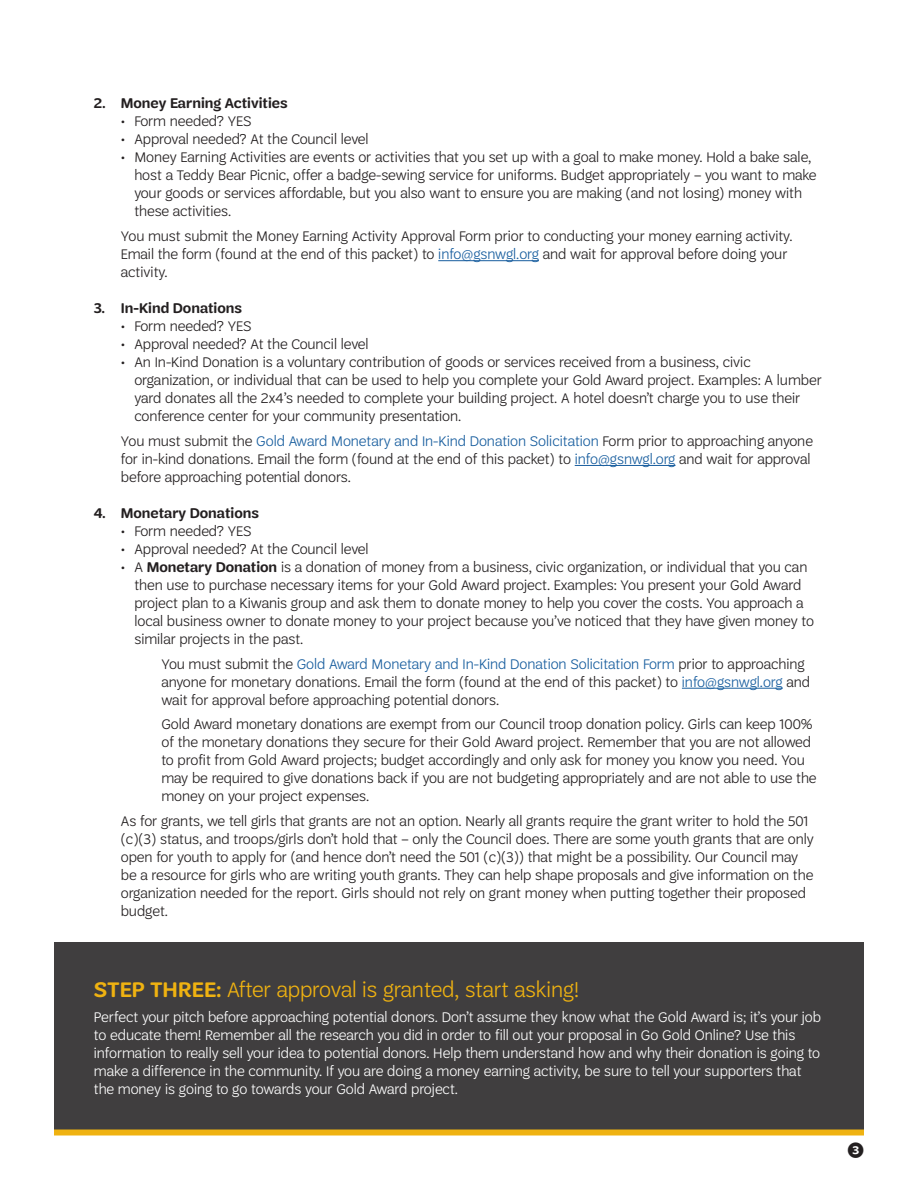
<style>
.page{position:relative;width:918px;height:1188px;background:#fff}
.page>*{position:absolute;margin:0;border:0;box-sizing:border-box;transform-origin:0 0}
.t1{font:300 22.5px "Trefoil Sans";color:#efb211}
.t2{font:500 21px "Trefoil Sans";color:#231f20}
.t3{font:300 15px/18px "Trefoil Sans";color:#231f20}
.t4{font:300 15px/18px "Trefoil Sans";color:#fff}
.t5{font:600 15px "Trefoil Sans";color:#231f20}
.s1{color:#175d9e}
.s2{font-weight:600}
</style>
<div class="page">
<div style="left:54px;top:942px;width:810px;height:192px;background:#403e3f"></div>
<div style="left:54px;top:1130px;width:810px;height:6px;background:#efb211"></div>
<hr style="left:438px;top:260px;width:101px;height:1px;background:#175d9e">
<hr style="left:575px;top:465px;width:100px;height:1px;background:#175d9e">
<hr style="left:682px;top:688px;width:101px;height:1px;background:#175d9e">
<p class="t5" style="left:94px;top:95px;width:195px">2. Money Earning Activities</p>
<p class="t3" style="left:121px;top:113px;width:132px">• Form needed? YES</p>
<p class="t3" style="left:121px;top:131px;width:249px">• Approval needed? At the Council level</p>
<p class="t3" style="left:134px;top:149px;width:684px;text-indent:-14px">• Money Earning Activities are events or activities that you set up with a goal to make money. Hold a bake sale, host a Teddy Bear Picnic, offer a badge-sewing service for uniforms. Budget appropriately – you want to make your goods or services affordable, but you also want to ensure you are making (and not losing) money with these activities.</p>
<p class="t3" style="left:121px;top:227px;width:673px">You must submit the Money Earning Activity Approval Form prior to conducting your money earning activity.<br>Email the form (found at the end of this packet) to <span class="s1">info@gsnwgl.org</span> and wait for approval before doing your activity.</p>
<p class="t5" style="left:94px;top:300px;width:150px">3. In-Kind Donations</p>
<p class="t3" style="left:121px;top:317px;width:132px">• Form needed? YES</p>
<p class="t3" style="left:121px;top:335px;width:249px">• Approval needed? At the Council level</p>
<p class="t3" style="left:134px;top:353px;width:689px;text-indent:-14px">• An In-Kind Donation is a voluntary contribution of goods or services received from a business, civic organization, or individual that can be used to help you complete your Gold Award project. Examples: A lumber yard donates all the 2x4’s needed to complete your building project. A hotel doesn’t charge you to use their conference center for your community presentation.</p>
<p class="t3" style="left:121px;top:432px;width:694px">You must submit the <span class="s1">Gold Award Monetary and In-Kind Donation Solicitation</span> Form prior to approaching anyone for in-kind donations. Email the form (found at the end of this packet) to <span class="s1">info@gsnwgl.org</span> and wait for approval before approaching potential donors.</p>
<p class="t5" style="left:94px;top:505px;width:167px">4. Monetary Donations</p>
<p class="t3" style="left:121px;top:522px;width:132px">• Form needed? YES</p>
<p class="t3" style="left:121px;top:540px;width:249px">• Approval needed? At the Council level</p>
<p class="t3" style="left:134px;top:558px;width:681px;text-indent:-14px">• A <span class="s2">Monetary Donation</span> is a donation of money from a business, civic organization, or individual that you can then use to purchase necessary items for your Gold Award project. Examples: You present your Gold Award project plan to a Kiwanis group and ask them to donate money to help you cover the costs. You approach a local business owner to donate money to your project because you’ve noticed that they have given money to similar projects in the past.</p>
<p class="t3" style="left:161px;top:655px;width:650px">You must submit the <span class="s1">Gold Award Monetary and In-Kind Donation Solicitation Form</span> prior to approaching anyone for monetary donations. Email the form (found at the end of this packet) to <span class="s1">info@gsnwgl.org</span> and wait for approval before approaching potential donors.</p>
<p class="t3" style="left:161px;top:716px;width:657px">Gold Award monetary donations are exempt from our Council troop donation policy. Girls can keep 100% of the monetary donations they secure for their Gold Award project. Remember that you are not allowed to profit from Gold Award projects; budget accordingly and only ask for money you know you need. You may be required to give donations back if you are not budgeting appropriately and are not able to use the money on your project expenses.</p>
<p class="t3" style="left:121px;top:812px;width:695px">As for grants, we tell girls that grants are not an option. Nearly all grants require the grant writer to hold the 501 (c)(3) status, and troops/girls don’t hold that – only the Council does. There are some youth grants that are only open for youth to apply for (and hence don’t need the 501 (c)(3)) that might be a possibility. Our Council may be a resource for girls who are writing youth grants. They can help shape proposals and give information on the organization needed for the report. Girls should not rely on grant money when putting together their proposed budget.</p>
<p class="t1" style="left:94px;top:978px;width:487px"><span class="s2">STEP THREE:</span> After approval is granted, start asking!</p>
<p class="t4" style="left:94px;top:1008px;width:729px">Perfect your pitch before approaching potential donors. Don’t assume they know what the Gold Award is; it’s your job</p>
<p class="t4" style="left:94px;top:1026px;width:728px">to educate them! Remember all the research you did in order to fill out your proposal in Go Gold Online? Use this information to really sell your idea to potential donors. Help them understand how and why their donation is going to</p>
<p class="t4" style="left:94px;top:1062px;width:709px">make a difference in the community. If you are doing a money earning activity, be sure to tell your supporters that the money is going to go towards your Gold Award project.</p>
<p class="t2" style="left:847px;top:1138px;width:19px">3</p>
</div>
